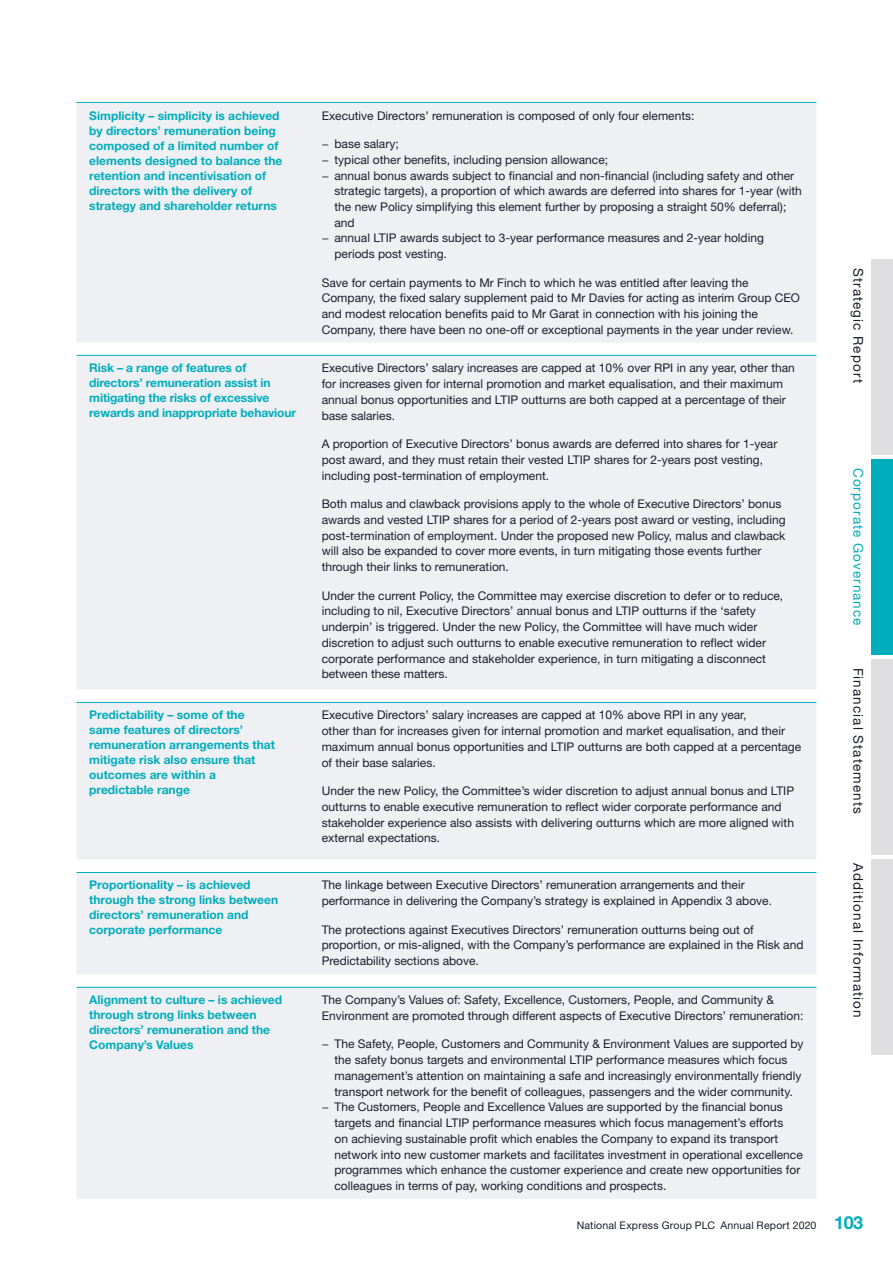
<style>
.page{position:relative;width:893px;height:1263px;background:#fff}
.page>*{position:absolute;margin:0;border:0;box-sizing:border-box;transform-origin:0 0}
.t1{font:13.5px "Helvetica Neue LT Std";letter-spacing:.08em;color:#1b1f2a}
.t2{font:13.5px "Helvetica Neue LT Std";letter-spacing:.08em;color:#00adbc}
.t3{font:12px/15.8px "Helvetica Neue LT Std";color:#1b1f2a}
.t4{font:700 12px/15px "Helvetica Neue LT Std";color:#00adbc}
.t5{font:10.5px "Helvetica Neue LT Std";letter-spacing:.02em;color:#1b1f2a}
.s1{font-weight:700;font-size:18px;color:#00adbc}
</style>
<div class="page">
<div style="left:77px;top:103px;width:739px;height:1096px;background:#eff0f3"></div>
<hr style="left:77px;top:102px;width:232px;height:1px;background:#00adbc">
<hr style="left:309px;top:102px;width:507px;height:1px;background:#00adbc">
<hr style="left:77px;top:355px;width:232px;height:1px;background:#00adbc">
<hr style="left:309px;top:355px;width:507px;height:1px;background:#00adbc">
<hr style="left:77px;top:702px;width:232px;height:1px;background:#00adbc">
<hr style="left:309px;top:702px;width:507px;height:1px;background:#00adbc">
<hr style="left:77px;top:872px;width:232px;height:1px;background:#00adbc">
<hr style="left:309px;top:872px;width:507px;height:1px;background:#00adbc">
<hr style="left:77px;top:987px;width:232px;height:1px;background:#00adbc">
<hr style="left:309px;top:987px;width:507px;height:1px;background:#00adbc">
<div style="left:872px;top:259px;width:21px;height:196px;background:#dfdee0"></div>
<div style="left:872px;top:459px;width:21px;height:196px;background:#00adbc"></div>
<div style="left:872px;top:659px;width:21px;height:196px;background:#dfdee0"></div>
<div style="left:872px;top:859px;width:21px;height:195px;background:#dfdee0"></div>
<p class="t4" style="left:89px;top:107px;width:195px">Simplicity – simplicity is achieved by directors’ remuneration being composed of a limited number of elements designed to balance the retention and incentivisation of directors with the delivery of strategy and shareholder returns</p>
<p class="t3" style="left:322px;top:107px;width:374px">Executive Directors’ remuneration is composed of only four elements:</p>
<p class="t3" style="left:322px;top:136px;width:78px">− base salary;</p>
<p class="t3" style="left:322px;top:151px;width:288px">− typical other benefits, including pension allowance;</p>
<p class="t3" style="left:322px;top:167px;width:474px">− annual bonus awards subject to financial and non-financial (including safety and other</p>
<p class="t3" style="left:334px;top:183px;width:469px">strategic targets), a proportion of which awards are deferred into shares for 1-year (with</p>
<p class="t3" style="left:334px;top:199px;width:453px">the new Policy simplifying this element further by proposing a straight 50% deferral);</p>
<p class="t3" style="left:334px;top:214px;width:22px">and</p>
<p class="t3" style="left:322px;top:230px;width:444px">− annual LTIP awards subject to 3-year performance measures and 2-year holding</p>
<p class="t3" style="left:334px;top:246px;width:114px">periods post vesting.</p>
<p class="t3" style="left:322px;top:274px;width:480px">Save for certain payments to Mr Finch to which he was entitled after leaving the Company, the fixed salary supplement paid to Mr Davies for acting as interim Group CEO and modest relocation benefits paid to Mr Garat in connection with his joining the Company, there have been no one-off or exceptional payments in the year under review.</p>
<p class="t4" style="left:89px;top:360px;width:208px">Risk – a range of features of directors’ remuneration assist in mitigating the risks of excessive rewards and inappropriate behaviour</p>
<p class="t3" style="left:322px;top:360px;width:475px">Executive Directors’ salary increases are capped at 10% over RPI in any year, other than for increases given for internal promotion and market equalisation, and their maximum annual bonus opportunities and LTIP outturns are both capped at a percentage of their base salaries.</p>
<p class="t3" style="left:322px;top:436px;width:457px">A proportion of Executive Directors’ bonus awards are deferred into shares for 1-year post award, and they must retain their vested LTIP shares for 2-years post vesting, including post-termination of employment.</p>
<p class="t3" style="left:322px;top:496px;width:465px">Both malus and clawback provisions apply to the whole of Executive Directors’ bonus awards and vested LTIP shares for a period of 2-years post award or vesting, including post-termination of employment. Under the proposed new Policy, malus and clawback will also be expanded to cover more events, in turn mitigating those events further through their links to remuneration.</p>
<p class="t3" style="left:322px;top:587px;width:463px">Under the current Policy, the Committee may exercise discretion to defer or to reduce, including to nil, Executive Directors’ annual bonus and LTIP outturns if the ‘safety underpin’ is triggered. Under the new Policy, the Committee will have much wider discretion to adjust such outturns to enable executive remuneration to reflect wider corporate performance and stakeholder experience, in turn mitigating a disconnect between these matters.</p>
<p class="t4" style="left:89px;top:707px;width:187px">Predictability – some of the same features of directors’ remuneration arrangements that mitigate risk also ensure that outcomes are within a predictable range</p>
<p class="t3" style="left:322px;top:707px;width:481px">Executive Directors’ salary increases are capped at 10% above RPI in any year,<br>other than for increases given for internal promotion and market equalisation, and their maximum annual bonus opportunities and LTIP outturns are both capped at a percentage of their base salaries.</p>
<p class="t3" style="left:322px;top:783px;width:474px">Under the new Policy, the Committee’s wider discretion to adjust annual bonus and LTIP outturns to enable executive remuneration to reflect wider corporate performance and stakeholder experience also assists with delivering outturns which are more aligned with external expectations.</p>
<p class="t1" style="left:866px;top:268px;width:117px;rotate:90deg">Strategic Report</p>
<p class="t2" style="left:866px;top:468px;width:159px;rotate:90deg">Corporate Governance</p>
<p class="t1" style="left:866px;top:668px;width:148px;rotate:90deg">Financial Statements</p>
<p class="t1" style="left:866px;top:863px;width:156px;rotate:90deg">Additional Information</p>
<p class="t4" style="left:89px;top:877px;width:190px">Proportionality – is achieved through the strong links between directors’ remuneration and corporate performance</p>
<p class="t3" style="left:322px;top:877px;width:452px">The linkage between Executive Directors’ remuneration arrangements and their performance in delivering the Company’s strategy is explained in Appendix 3 above.</p>
<p class="t3" style="left:322px;top:921px;width:483px">The protections against Executives Directors’ remuneration outturns being out of proportion, or mis-aligned, with the Company’s performance are explained in the Risk and<br>Predictability sections above.</p>
<p class="t4" style="left:89px;top:992px;width:194px">Alignment to culture – is achieved through strong links between directors’ remuneration and the<br>Company’s Values</p>
<p class="t3" style="left:322px;top:992px;width:483px">The Company’s Values of: Safety, Excellence, Customers, People, and Community &amp;<br>Environment are promoted through different aspects of Executive Directors’ remuneration:</p>
<p class="t3" style="left:322px;top:1036px;width:483px">− The Safety, People, Customers and Community &amp; Environment Values are supported by</p>
<p class="t3" style="left:334px;top:1052px;width:455px">the safety bonus targets and environmental LTIP performance measures which focus</p>
<p class="t3" style="left:334px;top:1067px;width:468px">management’s attention on maintaining a safe and increasingly environmentally friendly</p>
<p class="t3" style="left:334px;top:1083px;width:460px">transport network for the benefit of colleagues, passengers and the wider community.</p>
<p class="t3" style="left:322px;top:1099px;width:463px">− The Customers, People and Excellence Values are supported by the financial bonus</p>
<p class="t3" style="left:334px;top:1115px;width:450px">targets and financial LTIP performance measures which focus management’s efforts</p>
<p class="t3" style="left:334px;top:1130px;width:445px">on achieving sustainable profit which enables the Company to expand its transport</p>
<p class="t3" style="left:334px;top:1146px;width:470px">network into new customer markets and facilitates investment in operational excellence</p>
<p class="t3" style="left:334px;top:1162px;width:467px">programmes which enhance the customer experience and create new opportunities for</p>
<p class="t3" style="left:334px;top:1178px;width:333px">colleagues in terms of pay, working conditions and prospects.</p>
<p class="t5" style="left:577px;top:1219px;width:288px">National Express Group PLC Annual Report 2020 <span class="s1">103</span></p>
</div>
